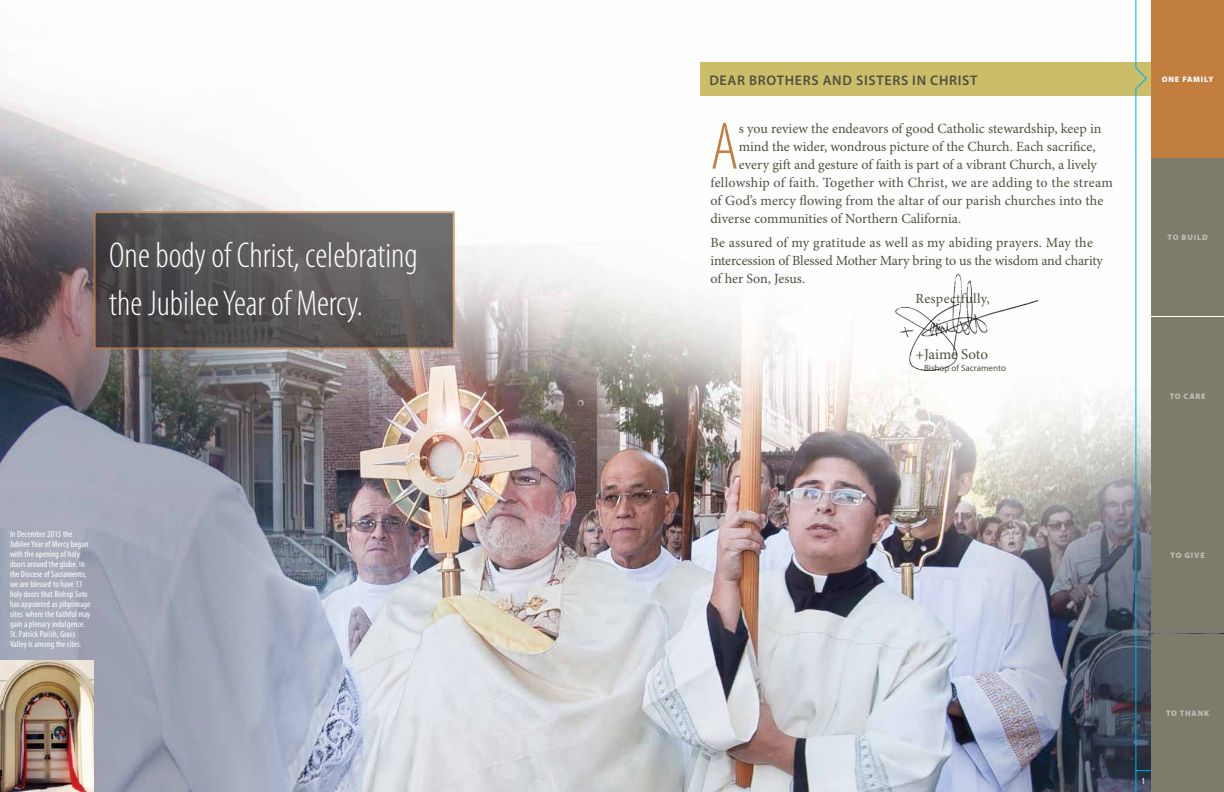
<style>
.page{position:relative;width:1224px;height:792px;background:#fff}
.page>*{position:absolute;margin:0;border:0;box-sizing:border-box;transform-origin:0 0}
.t1{font:300 condensed 67.4px "Myriad Pro";color:#c17e3f}
.t2{font:300 condensed 36px/48px "Myriad Pro";color:#fff}
.t3{font:15px "Minion Pro";letter-spacing:-.005em;color:#51503f}
.t4{font:14px/18px "Minion Pro";color:#51503f}
.t5{font:600 14px "Myriad Pro";letter-spacing:.05em;color:#51503f}
.t6{font:14px "Minion Pro";letter-spacing:.025em;color:#51503f}
.t7{font:condensed 9px/10px "Myriad Pro";letter-spacing:.01em;color:#fff}
.t8{font:9px "Myriad Pro";color:#51503f}
.t9{font:9px "Myriad Pro";color:#fff}
.t10{font:900 8px "Myriad Pro";letter-spacing:.1em;color:#fff}
</style>
<div class="page">
<img style="left:0;top:91px;width:1224px;height:701px">
<div style="left:700px;top:62px;width:453px;height:34px;background:#cabe6a"></div>
<div style="left:1151px;top:159px;width:73px;height:157px;background:#7d7c6b"></div>
<div style="left:1151px;top:317px;width:73px;height:158px;background:#7d7c6b"></div>
<div style="left:1151px;top:476px;width:73px;height:157px;background:#7d7c6b"></div>
<div style="left:1151px;top:634px;width:73px;height:158px;background:#7d7c6b"></div>
<div style="left:1151px;top:0;width:73px;height:158px;background:#c17e3f"></div>
<svg style="left:1135px;top:0;width:21px;height:792px"></svg>
<svg style="left:97px;top:214px;width:355px;height:132px;background:#5a5657"></svg>
<div style="left:94px;top:211px;width:361px;height:138px;border:2px solid #c17e3f"></div>
<img style="left:0;top:661px;width:94px;height:131px">
<img style="left:889px;top:272px;width:153px;height:111px">
<h2 class="t2" style="left:109px;top:232px;width:310px">One body of Christ, celebrating the Jubilee Year of Mercy.</h2>
<p class="t7" style="left:10px;top:529px;width:82px">In December 2015 the<br>Jubilee Year of Mercy began with the opening of holy doors around the globe. In the Diocese of Sacramento, we are blessed to have 13 holy doors that Bishop Soto has appointed as pilgrimage sites where the faithful may gain a plenary indulgence.<br>St. Patrick Parish, Grass<br>Valley is among the sites.</p>
<p class="t5" style="left:709px;top:72px;width:270px">DEAR BROTHERS AND SISTERS IN CHRIST</p>
<h1 class="t1" style="left:710px;top:110px;width:30px">A</h1>
<p class="t4" style="left:739px;top:120px;width:364px">s you review the endeavors of good Catholic stewardship, keep in</p>
<p class="t4" style="left:739px;top:138px;width:358px">mind the wider, wondrous picture of the Church. Each sacrifice,</p>
<p class="t4" style="left:739px;top:156px;width:360px">every gift and gesture of faith is part of a vibrant Church, a lively</p>
<p class="t4" style="left:710px;top:174px;width:404px">fellowship of faith. Together with Christ, we are adding to the stream</p>
<p class="t4" style="left:710px;top:192px;width:395px">of God’s mercy flowing from the altar of our parish churches into the</p>
<p class="t4" style="left:710px;top:210px;width:252px">diverse communities of Northern California.</p>
<p class="t4" style="left:710px;top:234px;width:394px">Be assured of my gratitude as well as my abiding prayers. May the intercession of Blessed Mother Mary bring to us the wisdom and charity of her Son, Jesus.</p>
<p class="t6" style="left:915px;top:290px;width:76px">Respectfully,</p>
<p class="t3" style="left:915px;top:345px;width:74px">+Jaime Soto</p>
<p class="t8" style="left:924px;top:363px;width:83px">Bishop of Sacramento</p>
<p class="t10" style="left:1162px;top:75px;width:53px">ONE FAMILY</p>
<p class="t10" style="left:1168px;top:233px;width:42px">TO BUILD</p>
<p class="t10" style="left:1170px;top:392px;width:38px">TO CARE</p>
<p class="t10" style="left:1171px;top:550px;width:36px">TO GIVE</p>
<p class="t10" style="left:1166px;top:709px;width:45px">TO THANK</p>
<p class="t9" style="left:1141px;top:776px;width:6px">1</p>
</div>
